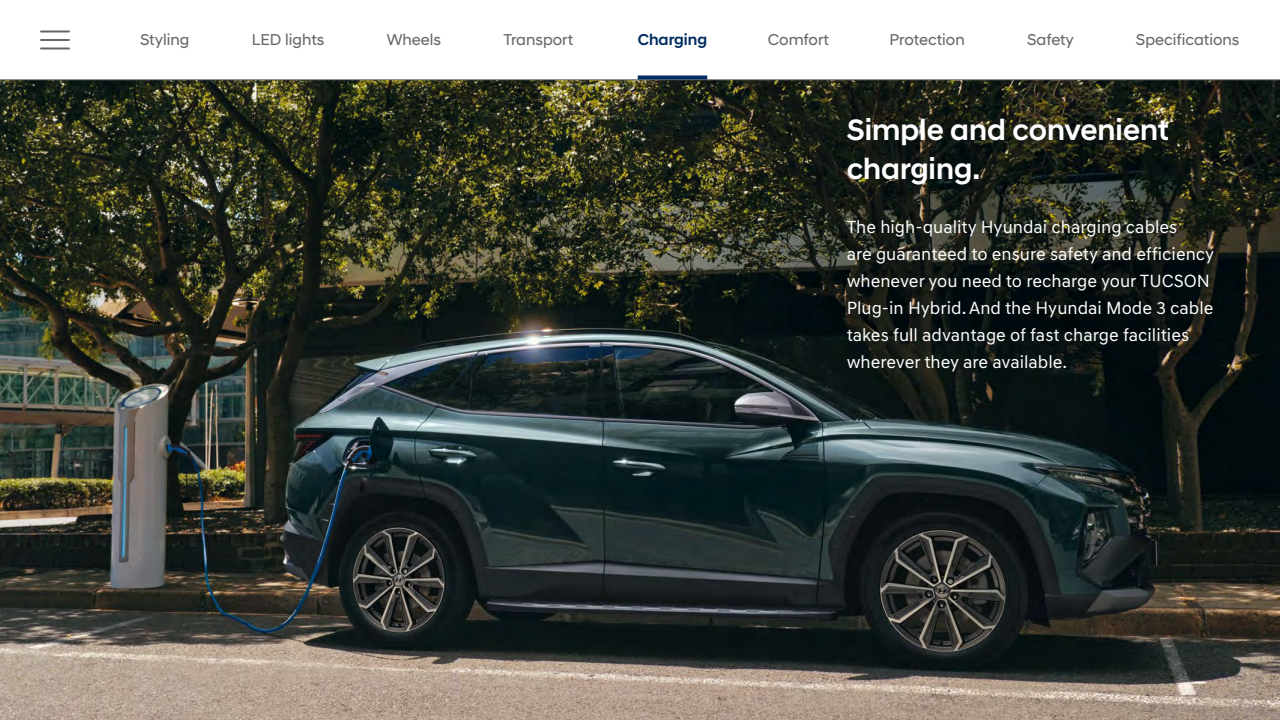
<style>
.page{position:relative;width:1280px;height:720px;background:#fff}
.page>*{position:absolute;margin:0;border:0;box-sizing:border-box;transform-origin:0 0}
._99_Headline2_30pt{font:500 30px/39px "Hyundai Sans Head";color:#fff}
._99_BodyCopy_18pt{font:18px/27px "Hyundai Sans Text";color:#fff}
.t1{font:16px "Hyundai Sans Head";color:#676767}
.Navigation_Active{font:500 16px "Hyundai Sans Head";color:#002c5f}
</style>
<div class="page">
<img style="left:0;top:81px;width:1280px;height:639px">
<hr style="left:0;top:80px;width:1280px;height:1px;background:#676767">
<hr style="left:41px;top:30px;width:28px;height:2px;background:#676767">
<hr style="left:41px;top:48px;width:28px;height:2px;background:#676767">
<hr style="left:41px;top:39px;width:28px;height:2px;background:#676767">
<svg style="left:638px;top:75px;width:69px;height:4px"></svg>
<p class="t1" style="left:140px;top:30px;width:51px">Styling</p>
<p class="t1" style="left:252px;top:30px;width:74px">LED lights</p>
<p class="t1" style="left:387px;top:30px;width:56px">Wheels</p>
<p class="t1" style="left:503px;top:30px;width:71px">Transport</p>
<p class="Navigation_Active" style="left:638px;top:30px;width:71px">Charging</p>
<p class="t1" style="left:768px;top:30px;width:63px">Comfort</p>
<p class="t1" style="left:890px;top:30px;width:77px">Protection</p>
<p class="t1" style="left:1027px;top:30px;width:48px">Safety</p>
<p class="t1" style="left:1136px;top:30px;width:105px">Specifications</p>
<p class="_99_Headline2_30pt" style="left:847px;top:111px;width:324px">Simple and convenient charging.</p>
<p class="_99_BodyCopy_18pt" style="left:847px;top:214px;width:369px">The high-quality Hyundai charging cables<br>are guaranteed to ensure safety and efficiency whenever you need to recharge your TUCSON Plug-in Hybrid. And the Hyundai Mode 3 cable takes full advantage of fast charge facilities</p>
<p class="_99_BodyCopy_18pt" style="left:847px;top:349px;width:222px">wherever they are available.</p>
</div>
